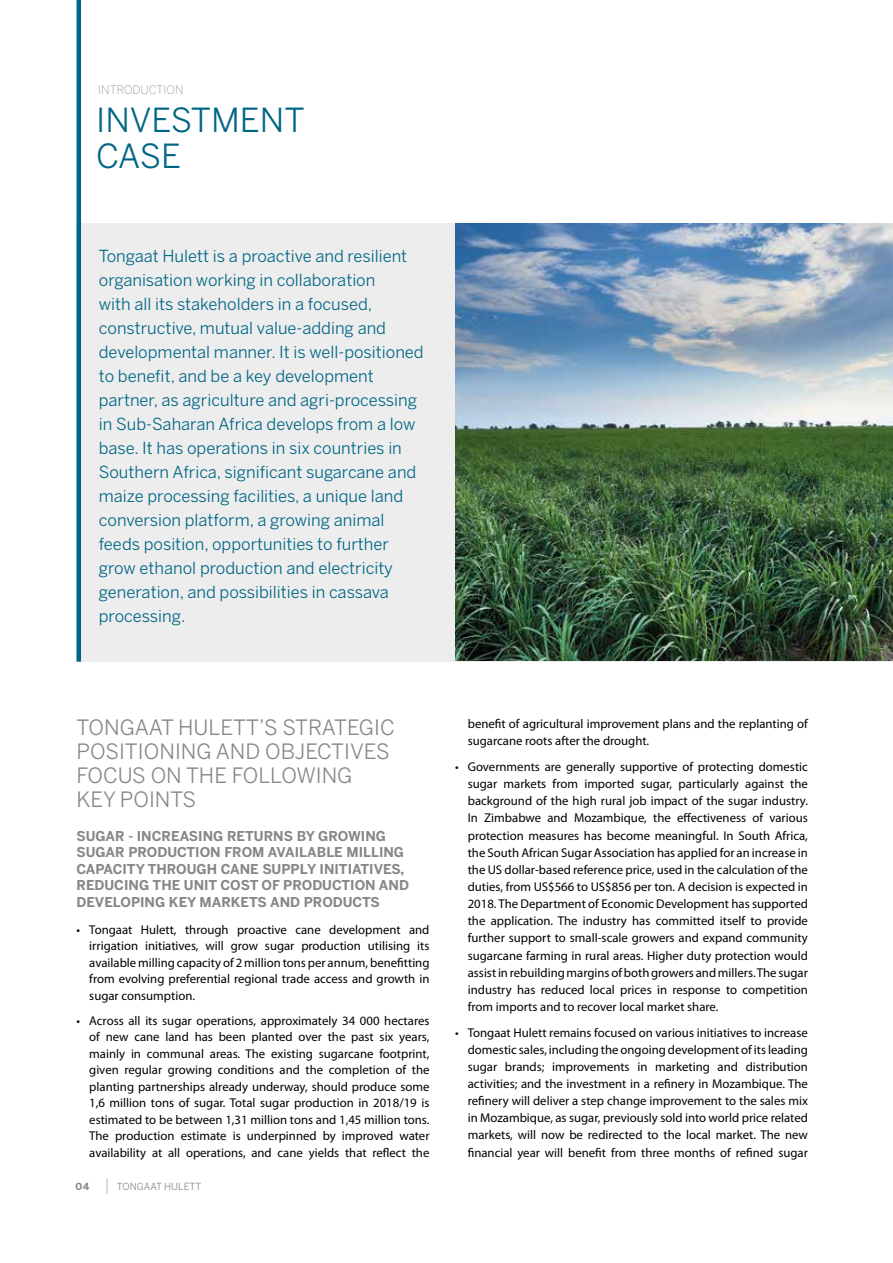
<style>
.page{position:relative;width:893px;height:1263px;background:#fff}
.page>*{position:absolute;margin:0;border:0;box-sizing:border-box;transform-origin:0 0}
.t1{font:33px/36px "Benton Sans";color:#006685}
.t2{font:21px/24px "Benton Sans";color:#878787}
.t3{font:16.5px/24px "Benton Sans";color:#006685}
.t4{font:700 13.5px/16.5px "Benton Sans";color:#878787}
.t5{font:12.75px/17.1px "Myriad Pro";color:#000;text-align:justify}
.t6{font:200 11.55px "Benton Sans";color:#878787}
.t7{font:9.75px "Benton Sans";color:#878787}
.t8{font:700 9.75px "Benton Sans";color:#878787}
</style>
<div class="page">
<svg style="left:106px;top:1179px;width:2px;height:15px"></svg>
<div style="left:77px;top:223px;width:816px;height:439px;background:#ededed"></div>
<hr style="left:77px;top:0;width:4px;height:662px;background:#006685">
<img style="left:455px;top:224px;width:438px;height:436px">
<p class="t6" style="left:98px;top:83px;width:87px">INTRODUCTION</p>
<h1 class="t1" style="left:96px;top:102px;width:210px">INVESTMENT<br>CASE</h1>
<p class="t3" style="left:99px;top:244px;width:326px">Tongaat Hulett is a proactive and resilient organisation working in collaboration<br>with all its stakeholders in a focused, constructive, mutual value-adding and developmental manner. It is well-positioned to benefit, and be a key development partner, as agriculture and agri-processing in Sub-Saharan Africa develops from a low base. It has operations in six countries in Southern Africa, significant sugarcane and maize processing facilities, a unique land conversion platform, a growing animal feeds position, opportunities to further grow ethanol production and electricity generation, and possibilities in cassava processing.</p>
<h2 class="t2" style="left:77px;top:715px;width:320px">TONGAAT HULETT’S STRATEGIC<br>POSITIONING AND OBJECTIVES<br>FOCUS ON THE FOLLOWING<br>KEY POINTS</h2>
<p class="t4" style="left:77px;top:827px;width:334px">SUGAR - INCREASING RETURNS BY GROWING SUGAR PRODUCTION FROM AVAILABLE MILLING CAPACITY THROUGH CANE SUPPLY INITIATIVES, REDUCING THE UNIT COST OF PRODUCTION AND DEVELOPING KEY MARKETS AND PRODUCTS</p>
<p class="t5" style="left:89px;top:921px;width:342px;line-height:16.5px;text-indent:-13px">• Tongaat Hulett, through proactive cane development and irrigation initiatives, will grow sugar production utilising its available milling capacity of 2 million tons per annum, benefitting from evolving preferential regional trade access and growth in sugar consumption.</p>
<p class="t5" style="left:89px;top:1012px;width:342px;line-height:16.5px;text-indent:-13px">• Across all its sugar operations, approximately 34 000 hectares of new cane land has been planted over the past six years, mainly in communal areas. The existing sugarcane footprint, given regular growing conditions and the completion of the planting partnerships already underway, should produce some 1,6 million tons of sugar. Total sugar production in 2018/19 is estimated to be between 1,31 million tons and 1,45 million tons.<br>The production estimate is underpinned by improved water availability at all operations, and cane yields that reflect the</p>
<p class="t8" style="left:75px;top:1180px;width:15px">04</p>
<p class="t7" style="left:117px;top:1180px;width:86px">TONGAAT HULETT</p>
<p class="t5" style="left:468px;top:716px;width:342px">benefit of agricultural improvement plans and the replanting of sugarcane roots after the drought.</p>
<p class="t5" style="left:468px;top:758px;width:342px;text-indent:-13px">• Governments are generally supportive of protecting domestic sugar markets from imported sugar, particularly against the background of the high rural job impact of the sugar industry.<br>In Zimbabwe and Mozambique, the effectiveness of various protection measures has become meaningful. In South Africa, the South African Sugar Association has applied for an increase in the US dollar-based reference price, used in the calculation of the duties, from US$566 to US$856 per ton. A decision is expected in 2018. The Department of Economic Development has supported the application. The industry has committed itself to provide further support to small-scale growers and expand community sugarcane farming in rural areas. Higher duty protection would assist in rebuilding margins of both growers and millers. The sugar industry has reduced local prices in response to competition from imports and to recover local market share.</p>
<p class="t5" style="left:468px;top:1024px;width:342px;text-indent:-13px">• Tongaat Hulett remains focused on various initiatives to increase domestic sales, including the ongoing development of its leading sugar brands; improvements in marketing and distribution activities; and the investment in a refinery in Mozambique. The refinery will deliver a step change improvement to the sales mix in Mozambique, as sugar, previously sold into world price related markets, will now be redirected to the local market. The new financial year will benefit from three months of refined sugar</p>
</div>
